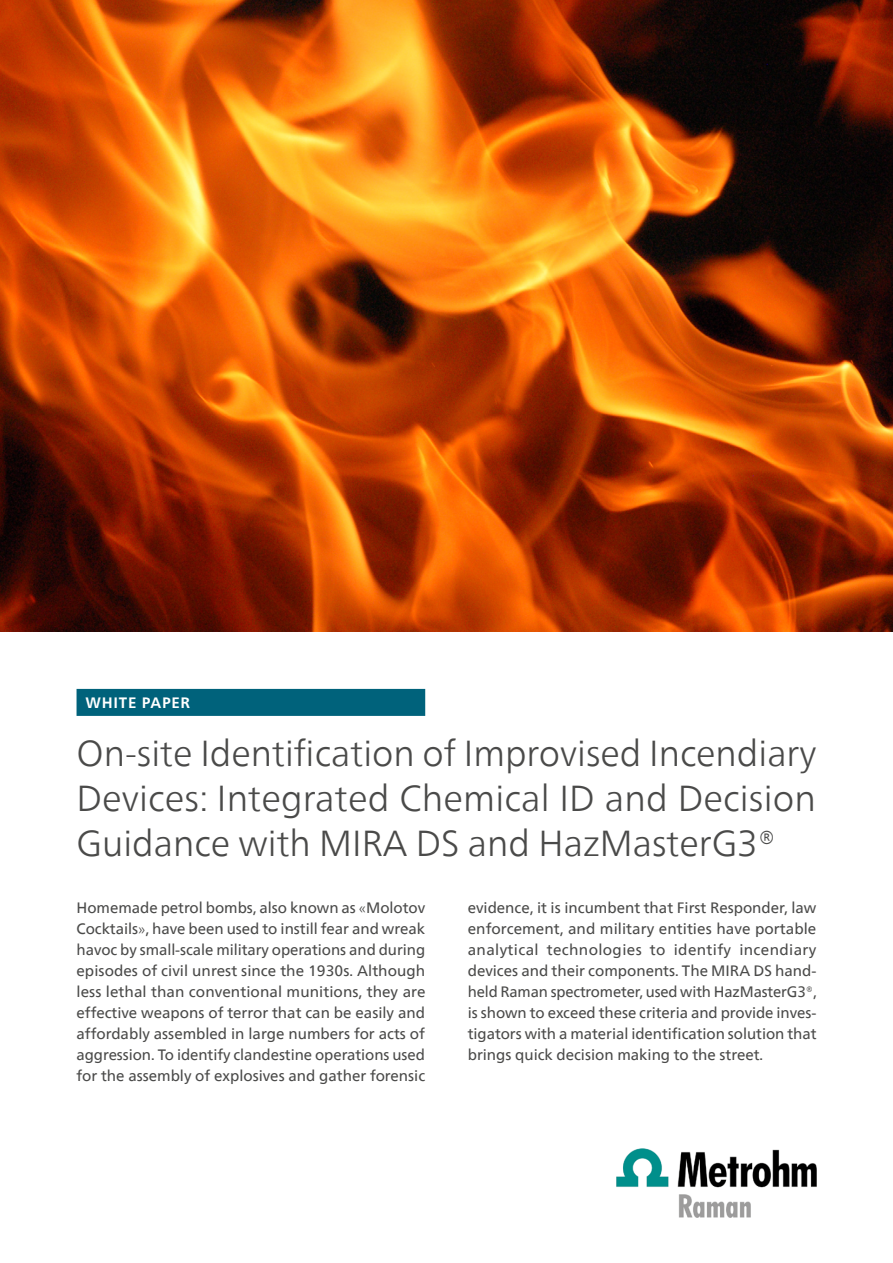
<style>
.page{position:relative;width:893px;height:1263px;background:#fff}
.page>*{position:absolute;margin:0;border:0;box-sizing:border-box;transform-origin:0 0}
.t1{font:300 36px/45px "Neue Frutiger World";color:#4a4a49;text-align:justify}
.t2{font:15px/21px "Neue Frutiger World";color:#4a4a49;text-align:justify}
.t3{font:700 15px "Neue Frutiger World";letter-spacing:.05em;color:#fff}
.s1{font-weight:300}
</style>
<div class="page">
<img style="left:0;top:0;width:893px;height:631px">
<div style="left:77px;top:689px;width:348px;height:27px;background:#00627b"></div>
<img style="left:617px;top:1148px;width:199px;height:69px">
<p class="t3" style="left:86px;top:690px;width:106px">WHITE PAPER</p>
<h1 class="t1" style="left:77px;top:731px;width:741px">On-site Identification of Improvised Incendiary Devices: Integrated Chemical ID and Decision Guidance with MIRA DS and HazMasterG3®</h1>
<p class="t2" style="left:77px;top:898px;width:350px">Homemade petrol bombs, also known as <span class="s1">«</span>Molotov Cocktails<span class="s1">»</span>, have been used to instill fear and wreak havoc by small-scale military operations and during episodes of civil unrest since the 1930s. Although less lethal than conventional munitions, they are effective weapons of terror that can be easily and affordably assembled in large numbers for acts of aggression. To identify clandestine operations used for the assembly of explosives and gather forensic</p>
<p class="t2" style="left:468px;top:898px;width:350px">evidence, it is incumbent that First Responder, law enforcement, and military entities have portable analytical technologies to identify incendiary devices and their components. The MIRA DS hand&shy;held Raman spectrometer, used with HazMasterG3®, is shown to exceed these criteria and provide inves&shy;tigators with a material identification solution that brings quick decision making to the street.</p>
</div>
